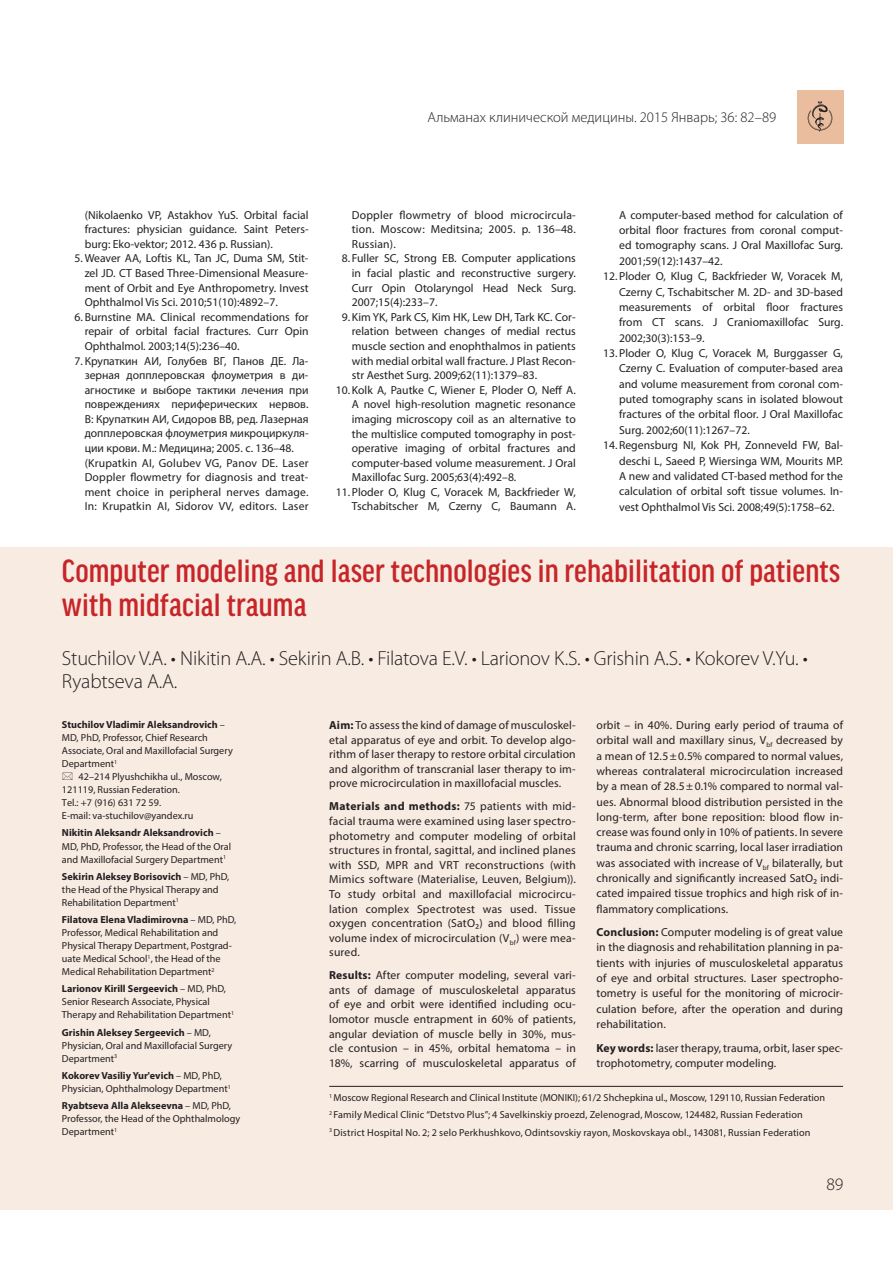
<style>
.page{position:relative;width:893px;height:1263px;background:#fff}
.page>*{position:absolute;margin:0;border:0;box-sizing:border-box;transform-origin:0 0}
.t1{font:500 condensed 34.2px/34.2px "Good Headline Pro";letter-spacing:.005em;color:#c72528}
.t2{font:300 20.4px/23.4px "Myriad Pro";letter-spacing:-.01em;color:#231f20}
.t3{font:300 17.55px "Myriad Pro";color:#231f20}
.t4{font:300 14.55px "Myriad Pro";color:#231f20}
.t5{font:11.7px/14.5px "Myriad Pro";color:#231f20;text-align:justify}
.t6{font:10.2px/13px "Myriad Pro";color:#231f20}
.s1{font-weight:700}
</style>
<div class="page">
<div style="left:0;top:548px;width:893px;height:662px;background:#f8ebe2"></div>
<hr style="left:329px;top:1086px;width:514px;height:1px;background:#231f20">
<div style="left:797px;top:90px;width:46px;height:53px;background:#e9bd9e"></div>
<svg style="left:808px;top:101px;width:24px;height:31px"></svg>
<p class="t4" style="left:427px;top:109px;width:350px">Альманах клинической медицины. 2015 Январь; 36: 82–89</p>
<p class="t5" style="left:85px;top:208px;width:225px">(Nikolaenko VP, Astakhov YuS. Orbital facial fractures: physician guidance. Saint Peters&shy;burg: Eko-vektor; 2012. 436 p. Russian).</p>
<p class="t5" style="left:85px;top:252px;width:225px;text-indent:-10px">5. Weaver AA, Loftis KL, Tan JC, Duma SM, Stit&shy;zel JD. CT Based Three-Dimensional Measure&shy;ment of Orbit and Eye Anthropometry. Invest Ophthalmol Vis Sci. 2010;51(10):4892–7.</p>
<p class="t5" style="left:85px;top:310px;width:225px;text-indent:-10px">6. Burnstine MA. Clinical recommendations for repair of orbital facial fractures. Curr Opin Ophthalmol. 2003;14(5):236–40.</p>
<p class="t5" style="left:85px;top:354px;width:225px;text-align:left;text-indent:-10px">7. Крупаткин АИ, Голубев ВГ, Панов ДЕ. Ла&shy;зерная допплеровская флоуметрия в ди&shy;агностике и выборе тактики лечения при повреждениях периферических нервов.<br>В: Крупаткин АИ, Сидоров ВВ, ред. Лазерная допплеровская флоуметрия микроциркуля&shy;ции крови. М.: Медицина; 2005. с. 136–48. (Krupatkin AI, Golubev VG, Panov DE. Laser Doppler flowmetry for diagnosis and treat&shy;ment choice in peripheral nerves damage.<br>In: Krupatkin AI, Sidorov VV, editors. Laser</p>
<p class="t5" style="left:352px;top:208px;width:225px">Doppler flowmetry of blood microcircula&shy;tion. Moscow: Meditsina; 2005. p. 136–48.<br>Russian).</p>
<p class="t5" style="left:352px;top:252px;width:225px;text-indent:-10px">8. Fuller SC, Strong EB. Computer applications in facial plastic and reconstructive surgery.<br>Curr Opin Otolaryngol Head Neck Surg.<br>2007;15(4):233–7.</p>
<p class="t5" style="left:352px;top:310px;width:225px;text-indent:-10px">9. Kim YK, Park CS, Kim HK, Lew DH, Tark KC. Cor&shy;relation between changes of medial rectus muscle section and enophthalmos in patients with medial orbital wall fracture. J Plast Recon&shy;str Aesthet Surg. 2009;62(11):1379–83.</p>
<p class="t5" style="left:352px;top:383px;width:225px;text-indent:-16px">10. Kolk A, Pautke C, Wiener E, Ploder O, Neff A.<br>A novel high-resolution magnetic resonance imaging microscopy coil as an alternative to the multislice computed tomography in post&shy;operative imaging of orbital fractures and computer-based volume measurement. J Oral Maxillofac Surg. 2005;63(4):492–8.</p>
<p class="t5" style="left:336px;top:485px;width:241px;text-align:right">11. Ploder O, Klug C, Voracek M, Backfrieder W,<br>Tschabitscher M, Czerny C, Baumann A.</p>
<p class="t5" style="left:619px;top:208px;width:225px;line-height:15.3px">A computer-based method for calculation of orbital floor fractures from coronal comput&shy;ed tomography scans. J Oral Maxillofac Surg.<br>2001;59(12):1437–42.</p>
<p class="t5" style="left:619px;top:269px;width:225px;line-height:15.3px;text-indent:-16px">12. Ploder O, Klug C, Backfrieder W, Voracek M, Czerny C, Tschabitscher M. 2D- and 3D-based measurements of orbital floor fractures from CT scans. J Craniomaxillofac Surg.<br>2002;30(3):153–9.</p>
<p class="t5" style="left:619px;top:346px;width:225px;line-height:15.3px;text-indent:-16px">13. Ploder O, Klug C, Voracek M, Burggasser G, Czerny C. Evaluation of computer-based area and volume measurement from coronal com&shy;puted tomography scans in isolated blowout fractures of the orbital floor. J Oral Maxillofac Surg. 2002;60(11):1267–72.</p>
<p class="t5" style="left:619px;top:438px;width:225px;line-height:15.3px;text-indent:-16px">14. Regensburg NI, Kok PH, Zonneveld FW, Bal&shy;deschi L, Saeed P, Wiersinga WM, Mourits MP.<br>A new and validated CT-based method for the calculation of orbital soft tissue volumes. In&shy;vest Ophthalmol Vis Sci. 2008;49(5):1758–62.</p>
<h1 class="t1" style="left:62px;top:556px;width:780px">Computer modeling and laser technologies in rehabilitation of patients with midfacial trauma</h1>
<h2 class="t2" style="left:62px;top:646px;width:747px">Stuchilov V.A. • Nikitin A.A. • Sekirin A.B. • Filatova E.V. • Larionov K.S. • Grishin A.S. • Kokorev V.Yu. •<br>Ryabtseva A.A.</h2>
<p class="t5" style="left:329px;top:719px;width:248px"><span class="s1">Aim:</span> To assess the kind of damage of musculoskel&shy;etal apparatus of eye and orbit. To develop algo&shy;rithm of laser therapy to restore orbital circulation and algorithm of transcranial laser therapy to im&shy;prove microcirculation in maxillofacial muscles.</p>
<p class="t5" style="left:329px;top:800px;width:248px"><span class="s1">Materials and methods:</span> 75 patients with mid&shy;facial trauma were examined using laser spectro&shy;photometry and computer modeling of orbital structures in frontal, sagittal, and inclined planes with SSD, MPR and VRT reconstructions (with Mimics software (Materialise, Leuven, Belgium)).<br>To study orbital and maxillofacial microcircu&shy;lation complex Spectrotest was used. Tissue oxygen concentration (SatO2) and blood filling volume index of microcirculation (V<sub>bf</sub>) were mea&shy;sured.</p>
<p class="t5" style="left:329px;top:969px;width:248px"><span class="s1">Results:</span> After computer modeling, several vari&shy;ants of damage of musculoskeletal apparatus of eye and orbit were identified including ocu&shy;lomotor muscle entrapment in 60% of patients, angular deviation of muscle belly in 30%, mus&shy;cle contusion – in 45%, orbital hematoma – in 18%, scarring of musculoskeletal apparatus of</p>
<p class="t5" style="left:596px;top:718px;width:248px;line-height:15.3px">orbit – in 40%. During early period of trauma of orbital wall and maxillary sinus, V<sub>bf</sub> decreased by a mean of 12.5 ± 0.5% compared to normal values, whereas contralateral microcirculation increased by a mean of 28.5 ± 0.1% compared to normal val&shy;ues. Abnormal blood distribution persisted in the long-term, after bone reposition: blood flow in&shy;crease was found only in 10% of patients. In severe trauma and chronic scarring, local laser irradiation was associated with increase of V<sub>bf</sub> bilaterally, but chronically and significantly increased SatO2 indi&shy;cated impaired tissue trophics and high risk of in&shy;flammatory complications.</p>
<p class="t5" style="left:596px;top:925px;width:248px;line-height:15.3px"><span class="s1">Conclusion:</span> Computer modeling is of great value in the diagnosis and rehabilitation planning in pa&shy;tients with injuries of musculoskeletal apparatus of eye and orbital structures. Laser spectropho&shy;tometry is useful for the monitoring of microcir&shy;culation before, after the operation and during rehabilitation.</p>
<p class="t5" style="left:596px;top:1041px;width:248px;line-height:15.3px"><span class="s1">Key words:</span> laser therapy, trauma, orbit, laser spec&shy;trophotometry, сomputer modeling.</p>
<p class="t6" style="left:329px;top:1090px;width:497px;line-height:17.2px"><sup>1</sup> Moscow Regional Research and Clinical Institute (MONIKI); 61/2 Shchepkina ul., Moscow, 129110, Russian Federation<br><sup>2</sup> Family Medical Clinic “Detstvo Plus”; 4 Savelkinskiy proezd, Zelenograd, Moscow, 124482, Russian Federation<br><sup>3</sup> District Hospital No. 2; 2 selo Perkhushkovo, Odintsovskiy rayon, Moskovskaya obl., 143081, Russian Federation</p>
<p class="t6" style="left:62px;top:719px;width:172px"><span class="s1">Stuchilov Vladimir Aleksandrovich</span> –<br>MD, PhD, Professor, Chief Research<br>Associate, Oral and Maxillofacial Surgery<br>Department<sup>1</sup></p>
<p class="t6" style="left:62px;top:771px;width:161px;text-indent:17px">42–214 Plyushchikha ul., Moscow,<br>121119, Russian Federation.<br>Тel.: +7 (916) 631 72 59.<br>E-mail: va-stuchilov@yandex.ru</p>
<p class="t6" style="left:62px;top:827px;width:171px"><span class="s1">Nikitin Aleksandr Aleksandrovich</span> –<br>MD, PhD, Professor, the Head of the Oral and Maxillofacial Surgery Department<sup>1</sup></p>
<p class="t6" style="left:62px;top:870px;width:169px"><span class="s1">Sekirin Aleksey Borisovich</span> – MD, PhD, the Head of the Physical Therapy and<br>Rehabilitation Department<sup>1</sup></p>
<p class="t6" style="left:62px;top:914px;width:176px"><span class="s1">Filatova Elena Vladimirovna</span> – MD, PhD, Professor, Medical Rehabilitation and Physical Therapy Department, Postgrad&shy;uate Medical School<sup>1</sup>, the Head of the Medical Rehabilitation Department<sup>2</sup></p>
<p class="t6" style="left:62px;top:983px;width:174px"><span class="s1">Larionov Kirill Sergeevich</span> – MD, PhD,<br>Senior Research Associate, Physical<br>Therapy and Rehabilitation Department<sup>1</sup></p>
<p class="t6" style="left:62px;top:1026px;width:172px"><span class="s1">Grishin Aleksey Sergeevich</span> – MD,<br>Physician, Oral and Maxillofacial Surgery<br>Department<sup>3</sup></p>
<p class="t6" style="left:62px;top:1070px;width:170px"><span class="s1">Kokorev Vasiliy Yur'evich</span> – MD, PhD,<br>Physician, Ophthalmology Department<sup>1</sup></p>
<p class="t6" style="left:62px;top:1100px;width:180px"><span class="s1">Ryabtseva Alla Alekseevna</span> – MD, PhD,<br>Professor, the Head of the Ophthalmology<br>Department<sup>1</sup></p>
<h3 class="t3" style="left:826px;top:1173px;width:19px">89</h3>
</div>
